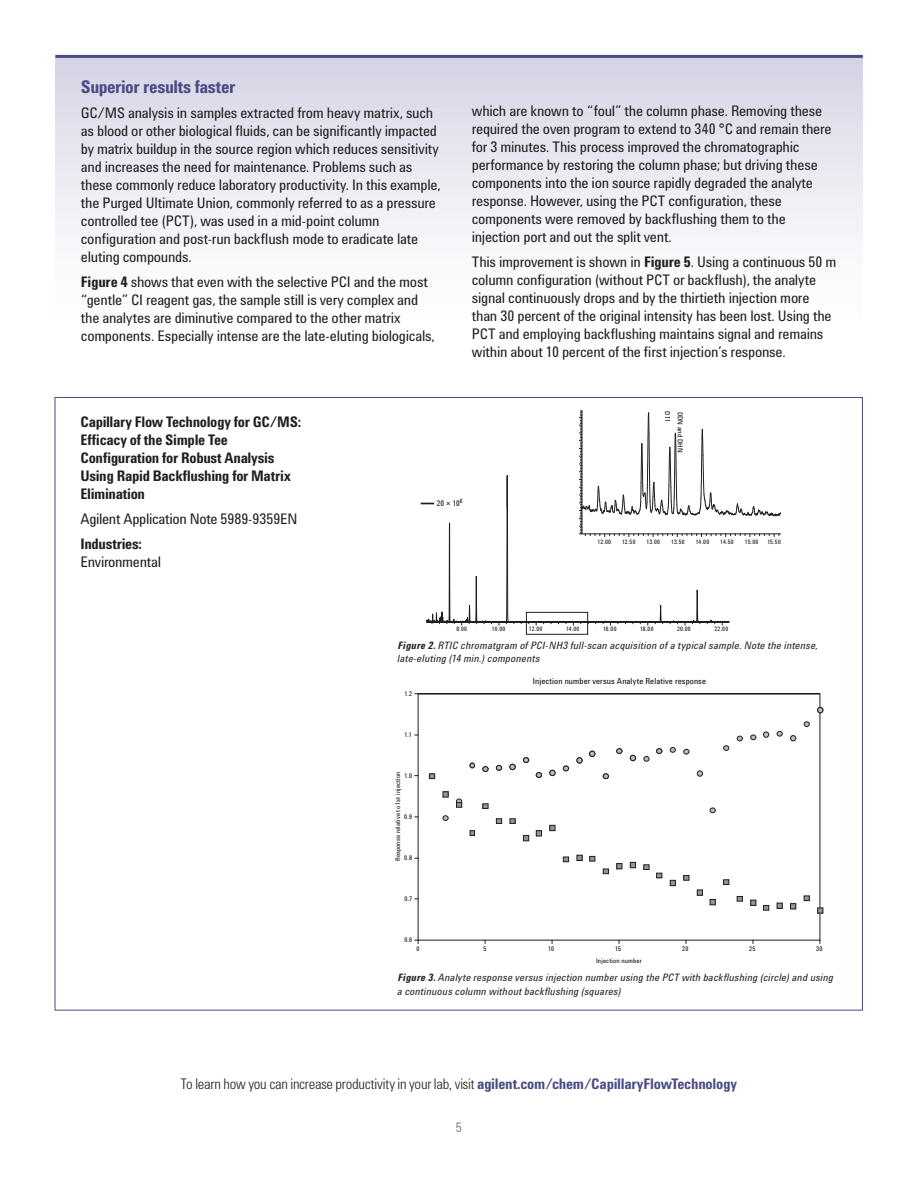
<style>
.page{position:relative;width:918px;height:1188px;background:#fff}
.page>*{position:absolute;margin:0;border:0;box-sizing:border-box;transform-origin:0 0}
.t1{font:700 18px "Agilent Condensed CFF";letter-spacing:-.025em;color:#4a4b84}
.t2{font:15px/18px "Agilent Condensed CFF";letter-spacing:-.02em;color:#231f20}
.t3{font:700 15px/18px "Agilent Condensed CFF";letter-spacing:-.02em;color:#231f20}
.t4{font:300 15px "Agilent Condensed CFF";letter-spacing:-.015em;color:#231f20}
.t5{font:13.5px "Agilent Condensed CFF";color:#87898c}
.t6{font:italic 10.5px/13.5px "Agilent Condensed CFF";letter-spacing:.02em;color:#231f20}
.t7{font:8.4px "Agilent Condensed CFF";letter-spacing:.01em;color:#050605}
.t8{font:7.95px "Agilent Condensed CFF";color:#050605}
.t9{font:7.05px "Agilent Condensed CFF";letter-spacing:.02em;color:#050605}
.t10{font:6.6px "Agilent Condensed CFF";letter-spacing:.02em;color:#050605}
.t11{font:6.15px "Agilent Condensed CFF";letter-spacing:.04em;color:#050605}
.s1{font-weight:700}
.s2{font-weight:700;color:#4a4b84}
</style>
<div class="page">
<div style="left:55px;top:56px;width:808px;height:307px;background:linear-gradient(to bottom,#d7d7e6,#fff)"></div>
<hr style="left:55px;top:55px;width:808px;height:3px;background:#4a4b84">
<hr style="left:582px;top:410px;width:1px;height:124px;background:#201d1e">
<svg style="left:421px;top:411px;width:360px;height:214px"></svg>
<div style="left:526px;top:612px;width:62px;height:23px;border:1px solid #201d1e"></div>
<svg style="left:418px;top:693px;width:402px;height:247px"></svg>
<hr style="left:418px;top:694px;width:1px;height:246px;background:#201d1e">
<hr style="left:418px;top:940px;width:402px;height:1px;background:#201d1e">
<svg style="left:443px;top:815px;width:5px;height:6px"></svg>
<svg style="left:470px;top:763px;width:5px;height:5px"></svg>
<svg style="left:483px;top:766px;width:5px;height:6px"></svg>
<svg style="left:496px;top:765px;width:6px;height:5px"></svg>
<svg style="left:510px;top:764px;width:5px;height:6px"></svg>
<svg style="left:523px;top:757px;width:6px;height:6px"></svg>
<svg style="left:536px;top:772px;width:6px;height:6px"></svg>
<svg style="left:550px;top:770px;width:5px;height:6px"></svg>
<svg style="left:563px;top:766px;width:6px;height:5px"></svg>
<svg style="left:577px;top:757px;width:5px;height:6px"></svg>
<svg style="left:589px;top:751px;width:6px;height:6px"></svg>
<svg style="left:603px;top:774px;width:6px;height:5px"></svg>
<svg style="left:617px;top:749px;width:5px;height:5px"></svg>
<svg style="left:630px;top:755px;width:6px;height:6px"></svg>
<svg style="left:644px;top:756px;width:5px;height:5px"></svg>
<svg style="left:656px;top:749px;width:6px;height:5px"></svg>
<svg style="left:670px;top:747px;width:6px;height:6px"></svg>
<svg style="left:683px;top:749px;width:6px;height:5px"></svg>
<svg style="left:697px;top:771px;width:6px;height:5px"></svg>
<svg style="left:710px;top:808px;width:6px;height:5px"></svg>
<svg style="left:723px;top:745px;width:6px;height:6px"></svg>
<svg style="left:737px;top:736px;width:6px;height:5px"></svg>
<svg style="left:750px;top:735px;width:6px;height:5px"></svg>
<svg style="left:763px;top:732px;width:6px;height:6px"></svg>
<svg style="left:777px;top:731px;width:5px;height:5px"></svg>
<svg style="left:790px;top:735px;width:6px;height:6px"></svg>
<svg style="left:804px;top:722px;width:6px;height:5px"></svg>
<svg style="left:817px;top:707px;width:6px;height:6px"></svg>
<svg style="left:429px;top:774px;width:6px;height:5px"></svg>
<svg style="left:443px;top:792px;width:5px;height:5px"></svg>
<svg style="left:456px;top:799px;width:6px;height:9px"></svg>
<svg style="left:470px;top:830px;width:5px;height:6px"></svg>
<svg style="left:483px;top:804px;width:5px;height:5px"></svg>
<svg style="left:496px;top:818px;width:6px;height:6px"></svg>
<svg style="left:510px;top:818px;width:5px;height:6px"></svg>
<svg style="left:523px;top:835px;width:6px;height:6px"></svg>
<svg style="left:536px;top:830px;width:6px;height:6px"></svg>
<svg style="left:550px;top:825px;width:5px;height:6px"></svg>
<svg style="left:563px;top:857px;width:6px;height:5px"></svg>
<svg style="left:577px;top:855px;width:5px;height:6px"></svg>
<svg style="left:589px;top:856px;width:6px;height:5px"></svg>
<svg style="left:603px;top:869px;width:6px;height:5px"></svg>
<svg style="left:617px;top:863px;width:5px;height:6px"></svg>
<svg style="left:630px;top:862px;width:6px;height:6px"></svg>
<svg style="left:644px;top:865px;width:5px;height:5px"></svg>
<svg style="left:656px;top:873px;width:6px;height:5px"></svg>
<svg style="left:670px;top:880px;width:6px;height:6px"></svg>
<svg style="left:683px;top:875px;width:6px;height:6px"></svg>
<svg style="left:697px;top:890px;width:6px;height:5px"></svg>
<svg style="left:710px;top:899px;width:6px;height:6px"></svg>
<svg style="left:723px;top:880px;width:6px;height:5px"></svg>
<svg style="left:737px;top:896px;width:6px;height:5px"></svg>
<svg style="left:750px;top:900px;width:6px;height:6px"></svg>
<svg style="left:763px;top:905px;width:6px;height:5px"></svg>
<svg style="left:777px;top:903px;width:5px;height:6px"></svg>
<svg style="left:790px;top:903px;width:6px;height:6px"></svg>
<svg style="left:804px;top:896px;width:6px;height:5px"></svg>
<svg style="left:817px;top:908px;width:6px;height:5px"></svg>
<p class="t1" style="left:81px;top:80px;width:156px">Superior results faster</p>
<p class="t2" style="left:81px;top:105px;width:361px">GC/MS analysis in samples extracted from heavy matrix, such as blood or other biological fluids, can be significantly impacted by matrix buildup in the source region which reduces sensitivity and increases the need for maintenance. Problems such as these commonly reduce laboratory productivity. In this example, the Purged Ultimate Union, commonly referred to as a pressure controlled tee (PCT), was used in a mid-point column configuration and post-run backflush mode to eradicate late eluting compounds.</p>
<p class="t2" style="left:81px;top:273px;width:355px"><span class="s1">Figure 4</span> shows that even with the selective PCI and the most “gentle” CI reagent gas, the sample still is very complex and the analytes are diminutive compared to the other matrix components. Especially intense are the late-eluting biologicals,</p>
<p class="t2" style="left:472px;top:103px;width:361px">which are known to “foul” the column phase. Removing these required the oven program to extend to 340 °C and remain there for 3 minutes. This process improved the chromatographic performance by restoring the column phase; but driving these components into the ion source rapidly degraded the analyte response. However, using the PCT configuration, these components were removed by backflushing them to the injection port and out the split vent.</p>
<p class="t2" style="left:472px;top:254px;width:366px">This improvement is shown in <span class="s1">Figure 5</span>. Using a continuous 50 m column configuration (without PCT or backflush), the analyte signal continuously drops and by the thirtieth injection more than 30 percent of the original intensity has been lost. Using the PCT and employing backflushing maintains signal and remains within about 10 percent of the first injection’s response.</p>
<p class="t3" style="left:81px;top:414px;width:222px">Capillary Flow Technology for GC/MS:<br>Efficacy of the Simple Tee<br>Configuration for Robust Analysis<br>Using Rapid Backflushing for Matrix<br>Elimination</p>
<p class="t2" style="left:81px;top:511px;width:218px">Agilent Application Note 5989-9359EN</p>
<p class="t3" style="left:81px;top:536px;width:63px">Industries:</p>
<p class="t2" style="left:81px;top:554px;width:82px">Environmental</p>
<p class="t8" style="left:437px;top:500px;width:27px">20 × 10<sup>6</sup></p>
<p class="t9" style="left:670px;top:411px;width:12px;rotate:90deg">D11</p>
<p class="t9" style="left:683px;top:412px;width:42px;rotate:90deg">DDN and DHN</p>
<p class="t11" style="left:598px;top:539px;width:15px">12.00</p>
<p class="t11" style="left:622px;top:539px;width:15px">12.50</p>
<p class="t11" style="left:647px;top:539px;width:15px">13.00</p>
<p class="t11" style="left:671px;top:539px;width:15px">13.50</p>
<p class="t11" style="left:696px;top:539px;width:15px">14.00</p>
<p class="t11" style="left:720px;top:539px;width:15px">14.50</p>
<p class="t11" style="left:745px;top:539px;width:15px">15.00</p>
<p class="t11" style="left:767px;top:539px;width:15px">15.50</p>
<p class="t11" style="left:456px;top:627px;width:12px">8.00</p>
<p class="t11" style="left:492px;top:627px;width:15px">10.00</p>
<p class="t11" style="left:529px;top:627px;width:15px">12.00</p>
<p class="t11" style="left:566px;top:627px;width:15px">14.00</p>
<p class="t11" style="left:603px;top:627px;width:15px">16.00</p>
<p class="t11" style="left:640px;top:627px;width:15px">18.00</p>
<p class="t11" style="left:677px;top:627px;width:15px">20.00</p>
<p class="t11" style="left:714px;top:627px;width:15px">22.00</p>
<p class="t6" style="left:398px;top:639px;width:422px"><span class="s1">Figure 2.</span> RTIC chromatgram of PCI-NH3 full-scan acquisition of a typical sample. Note the intense, late-eluting (14 min.) components</p>
<p class="t10" style="left:404px;top:691px;width:9px">1.2</p>
<p class="t10" style="left:405px;top:732px;width:9px">1.1</p>
<p class="t10" style="left:395px;top:861px;width:91px;rotate:-90deg">Response relative to 1st injection</p>
<p class="t10" style="left:404px;top:773px;width:9px">1.0</p>
<p class="t10" style="left:404px;top:814px;width:9px">0.9</p>
<p class="t10" style="left:404px;top:855px;width:10px">0.8</p>
<p class="t10" style="left:404px;top:896px;width:9px">0.7</p>
<p class="t10" style="left:404px;top:937px;width:9px">0.6</p>
<p class="t7" style="left:533px;top:678px;width:175px">Injection number versus Analyte Relative response</p>
<p class="t10" style="left:417px;top:947px;width:5px">0</p>
<p class="t10" style="left:484px;top:947px;width:5px">5</p>
<p class="t10" style="left:548px;top:947px;width:8px">10</p>
<p class="t10" style="left:615px;top:947px;width:8px">15</p>
<p class="t10" style="left:682px;top:947px;width:8px">20</p>
<p class="t10" style="left:749px;top:947px;width:8px">25</p>
<p class="t10" style="left:816px;top:947px;width:8px">30</p>
<p class="t10" style="left:596px;top:958px;width:47px">Injection number</p>
<p class="t6" style="left:398px;top:972px;width:438px"><span class="s1">Figure 3.</span> Analyte response versus injection number using the PCT with backflushing (circle) and using a continuous column without backflushing (squares)</p>
<p class="t4" style="left:181px;top:1078px;width:558px">To learn how you can increase productivity in your lab, visit <span class="s2">agilent.com/chem/CapillaryFlowTechnology</span></p>
<p class="t5" style="left:456px;top:1122px;width:8px">5</p>
</div>
